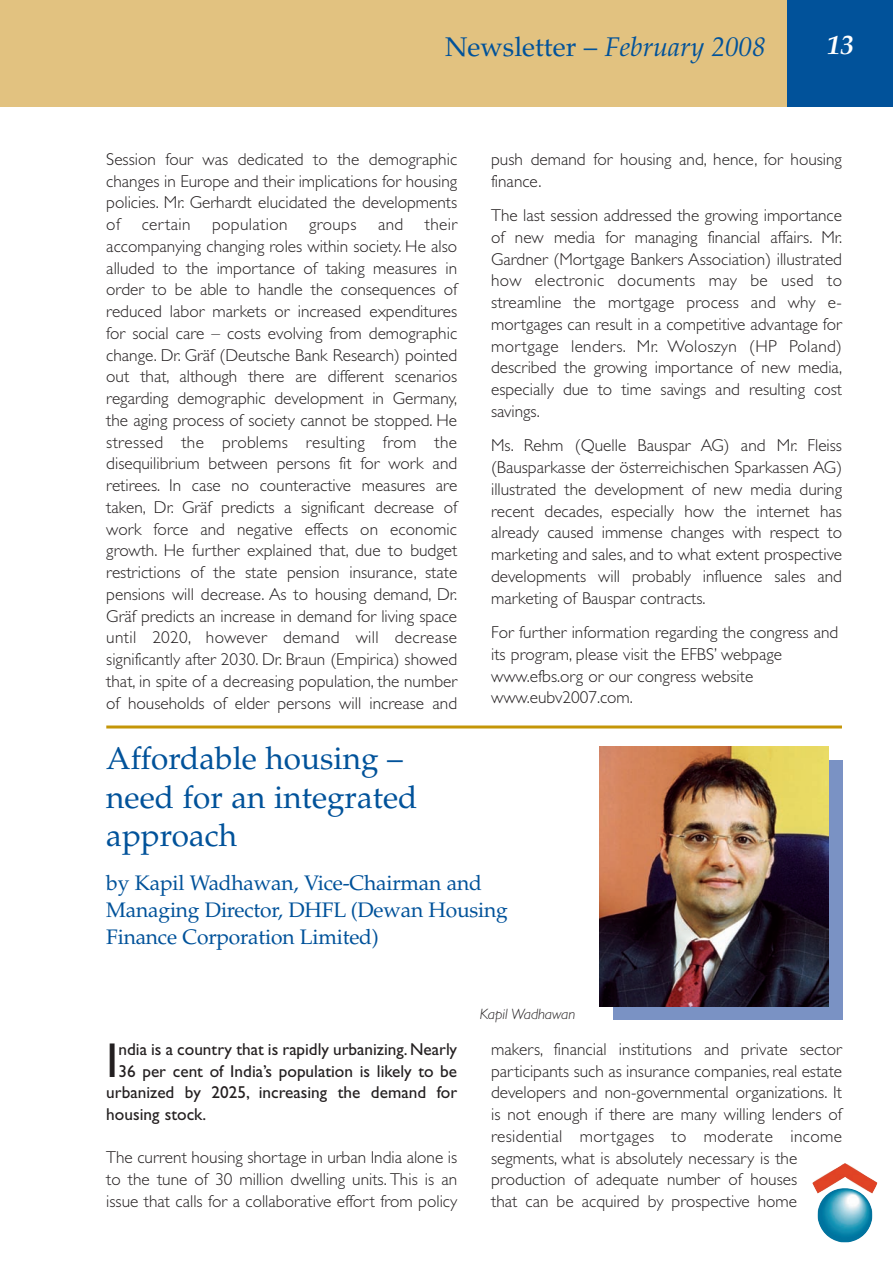
<style>
.page{position:relative;width:893px;height:1263px;background:#fff}
.page>*{position:absolute;margin:0;border:0;box-sizing:border-box;transform-origin:0 0}
.t1{font:49.05px "Gill Sans";color:#231f20}
.t2{font:31.5px/38.2px "Palatino";color:#01529a}
.t3{font:italic 27px "Palatino";color:#01529a}
.t4{font:italic 700 27px "Palatino";color:#fff}
.t5{font:21px/27px "Palatino";letter-spacing:-.01em;color:#01529a}
.t6{font:300 17.25px/21.8px "Gill Sans";color:#231f20;text-align:justify}
.t7{font:17.25px "Gill Sans";color:#231f20}
.t8{font:italic 300 15px "Gill Sans";color:#231f20}
.s1{font-style:normal}
</style>
<div class="page">
<div style="left:613px;top:760px;width:230px;height:260px;background:#7a92c4"></div>
<div style="left:0;top:0;width:806px;height:106px;background:#e2c280"></div>
<div style="left:787px;top:0;width:106px;height:106px;background:#01529a"></div>
<img style="left:599px;top:747px;width:230px;height:259px">
<hr style="left:106px;top:725px;width:736px;height:3px;background:#c49608">
<img style="left:812px;top:1163px;width:65px;height:79px">
<h3 class="t3" style="left:445px;top:36px;width:322px"><span class="s1">Newsletter –</span> February 2008</h3>
<h3 class="t4" style="left:827px;top:34px;width:28px">13</h3>
<p class="t6" style="left:106px;top:150px;width:352px">Session four was dedicated to the demographic changes in Europe and their implications for housing policies. Mr. Gerhardt elucidated the developments of certain population groups and their accompanying changing roles within society. He also alluded to the importance of taking measures in order to be able to handle the consequences of reduced labor markets or increased expenditures for social care – costs evolving from demographic change. Dr. Gräf (Deutsche Bank Research) pointed out that, although there are different scenarios regarding demographic development in Germany, the aging process of society cannot be stopped. He stressed the problems resulting from the disequilibrium between persons fit for work and retirees. In case no counteractive measures are taken, Dr. Gräf predicts a significant decrease of work force and negative effects on economic growth. He further explained that, due to budget restrictions of the state pension insurance, state pensions will decrease. As to housing demand, Dr.<br>Gräf predicts an increase in demand for living space until 2020, however demand will decrease significantly after 2030. Dr. Braun (Empirica) showed that, in spite of a decreasing population, the number of households of elder persons will increase and</p>
<p class="t6" style="left:491px;top:150px;width:352px">push demand for housing and, hence, for housing finance.</p>
<p class="t6" style="left:491px;top:206px;width:352px">The last session addressed the growing importance of new media for managing financial affairs. Mr.<br>Gardner (Mortgage Bankers Association) illustrated how electronic documents may be used to streamline the mortgage process and why e&shy;mortgages can result in a competitive advantage for mortgage lenders. Mr. Woloszyn (HP Poland) described the growing importance of new media, especially due to time savings and resulting cost savings.</p>
<p class="t6" style="left:491px;top:436px;width:352px">Ms. Rehm (Quelle Bauspar AG) and Mr. Fleiss (Bausparkasse der österreichischen Sparkassen AG) illustrated the development of new media during recent decades, especially how the internet has already caused immense changes with respect to marketing and sales, and to what extent prospective developments will probably influence sales and marketing of Bauspar contracts.</p>
<p class="t6" style="left:491px;top:623px;width:349px;text-align:left">For further information regarding the congress and its program, please visit the EFBS’ webpage www.efbs.org or our congress website www.eubv2007.com.</p>
<h2 class="t2" style="left:106px;top:743px;width:313px">Affordable housing – need for an integrated approach</h2>
<p class="t5" style="left:106px;top:872px;width:403px">by Kapil Wadhawan, Vice-Chairman and<br>Managing Director, DHFL (Dewan Housing<br>Finance Corporation Limited)</p>
<h1 class="t1" style="left:106px;top:1041px;width:14px">I</h1>
<p class="t7" style="left:118px;top:1042px;width:340px">ndia is a country that is rapidly urbanizing. Nearly</p>
<p class="t7" style="left:118px;top:1064px;width:340px">36 per cent of India’s population is likely to be</p>
<p class="t7" style="left:106px;top:1086px;width:352px">urbanized by 2025, increasing the demand for</p>
<p class="t7" style="left:106px;top:1108px;width:101px">housing stock.</p>
<p class="t6" style="left:106px;top:1148px;width:352px">The current housing shortage in urban India alone is to the tune of 30 million dwelling units. This is an issue that calls for a collaborative effort from policy</p>
<p class="t8" style="left:480px;top:1008px;width:97px">Kapil Wadhawan</p>
<p class="t6" style="left:491px;top:1040px;width:352px;text-align:left">makers, financial institutions and private sector participants such as insurance companies, real estate developers and non-governmental organizations. It is not enough if there are many willing lenders of residential mortgages to moderate income segments, what is absolutely necessary is the production of adequate number of houses<br>that can be acquired by prospective home</p>
</div>
